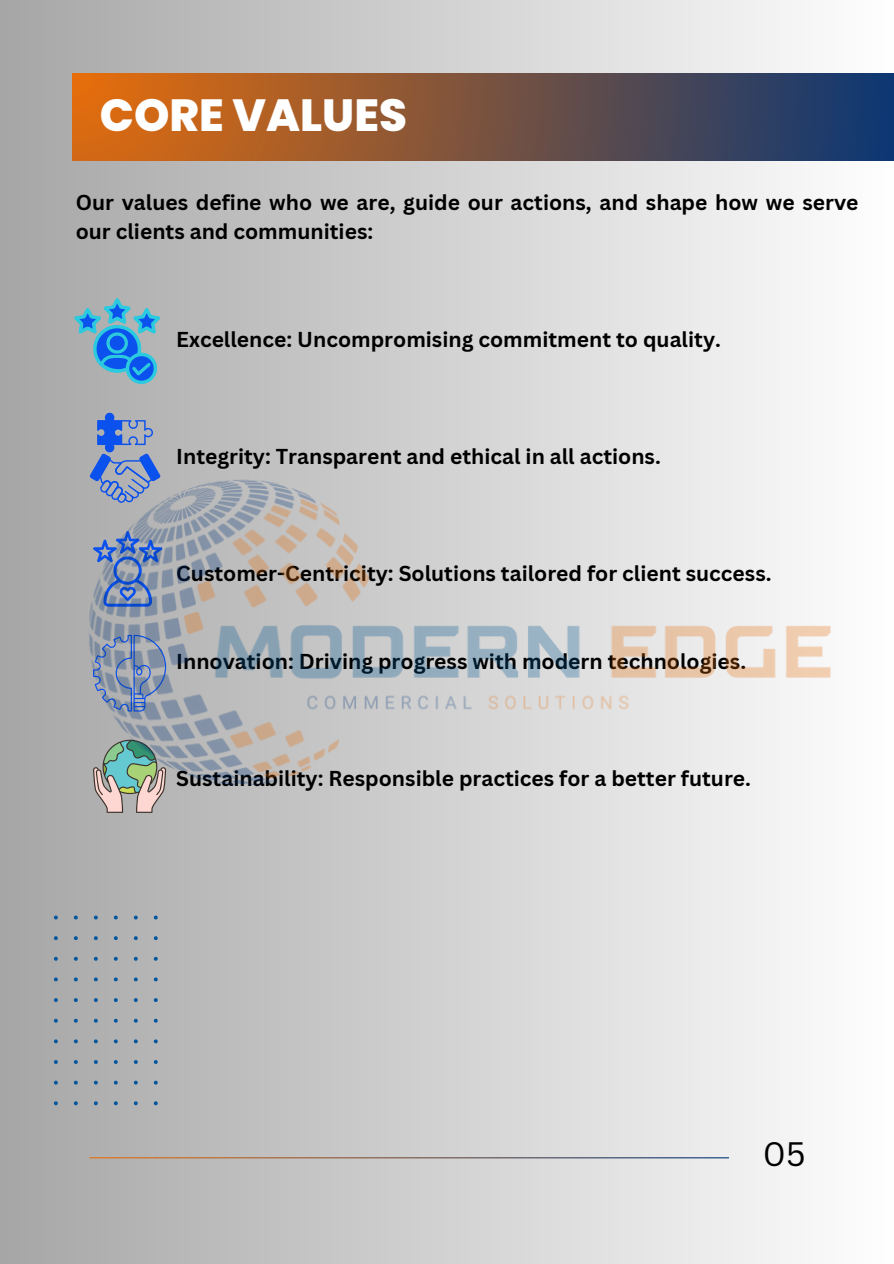
<style>
.page{position:relative;width:894px;height:1264px;background:#fff}
.page>*{position:absolute;margin:0;border:0;box-sizing:border-box;transform-origin:0 0}
.t1{font:800 45px "Poppins";color:#fff}
.t2{font:33px "Canva Sans";color:#000}
.t3{font:700 21px/29.2px "Canva Sans";color:#000}
</style>
<div class="page">
<div style="left:0;top:0;width:893px;height:1263px;background:linear-gradient(to right,#a6a5a5,#fefefe)"></div>
<hr style="left:89px;top:1157px;width:639px;height:1px;background:#fff">
<svg style="left:54px;top:1078px;width:103px;height:27px;background:#a7abaf"></svg>
<div style="left:73px;top:74px;width:820px;height:87px;background:linear-gradient(to right,#e56d0c,#0d3773)"></div>
<img style="left:0;top:185px;width:893px;height:893px">
<p class="t1" style="left:100px;top:84px;width:308px">CORE VALUES</p>
<h1 class="t3" style="left:76px;top:187px;width:784px">Our values define who we are, guide our actions, and shape how we serve our clients and communities:</h1>
<p class="t3" style="left:176px;top:324px;width:546px">Excellence: Uncompromising commitment to quality.</p>
<p class="t3" style="left:176px;top:441px;width:486px">Integrity: Transparent and ethical in all actions.</p>
<p class="t3" style="left:176px;top:558px;width:596px">Customer-Centricity: Solutions tailored for client success.</p>
<p class="t3" style="left:176px;top:646px;width:571px">Innovation: Driving progress with modern technologies.</p>
<p class="t3" style="left:176px;top:763px;width:576px">Sustainability: Responsible practices for a better future.</p>
<p class="t2" style="left:762px;top:1130px;width:44px">05</p>
</div>
